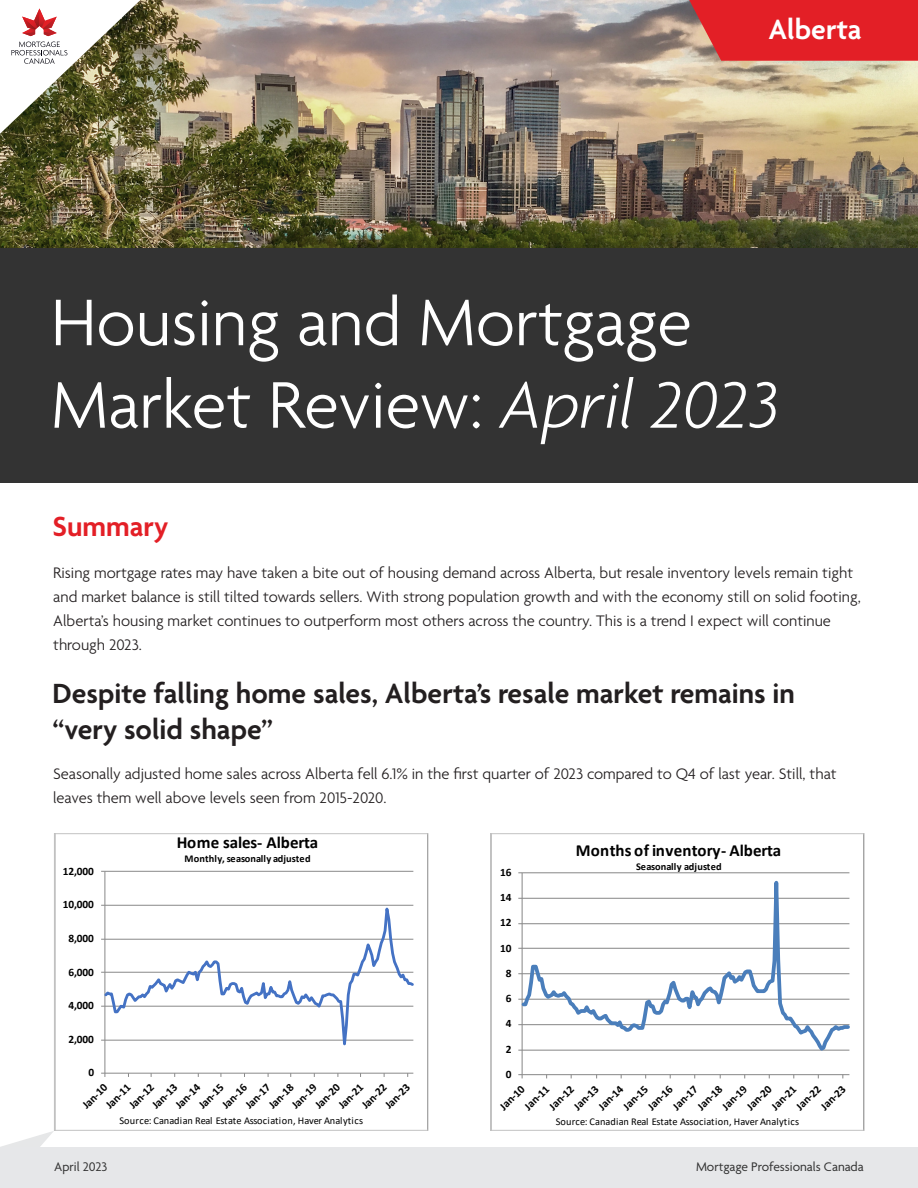
<style>
.page{position:relative;width:918px;height:1188px;background:#fff}
.page>*{position:absolute;margin:0;border:0;box-sizing:border-box;transform-origin:0 0}
.t1{font:300 71.25px/82.5px "Agenda";color:#fff}
.t2{font:600 30px/36px "Agenda";color:#231f20}
.t3{font:600 30px "Agenda";color:#fff}
.t4{font:600 30px "Agenda";color:#e31f26}
.t5{font:700 16.95px "Calibri";letter-spacing:-.005em;color:#000}
.t6{font:300 16.5px/24px "Agenda";color:#231f20}
.t7{font:13.5px "Agenda";color:#333}
.t8{font:700 11.25px "Calibri";letter-spacing:-.005em;color:#000}
.t9{font:10.35px "Calibri";letter-spacing:.015em;color:#000}
.t10{font:700 10.35px "Calibri";letter-spacing:.01em;color:#000}
.s1{font-style:italic}
</style>
<div class="page">
<svg style="left:1px;top:1131px;width:53px;height:16px"></svg>
<div style="left:0;top:1147px;width:918px;height:41px;background:#e6e7e9"></div>
<img style="left:0;top:0;width:918px;height:248px">
<div style="left:0;top:248px;width:918px;height:234px;background:#333"></div>
<svg style="left:689px;top:0;width:229px;height:61px;background:#df292e"></svg>
<img style="left:0;top:0;width:140px;height:134px">
<svg style="left:101px;top:870px;width:313px;height:207px"></svg>
<div style="left:54px;top:833px;width:374px;height:298px;border:1px solid #c2c2c2"></div>
<svg style="left:518px;top:872px;width:332px;height:207px"></svg>
<div style="left:490px;top:833px;width:374px;height:298px;border:1px solid #c2c2c2"></div>
<p class="t3" style="left:769px;top:14px;width:94px">Alberta</p>
<p class="t1" style="left:51px;top:286px;width:730px">Housing and Mortgage<br>Market Review: <span class="s1">April 2023</span></p>
<p class="t4" style="left:52px;top:511px;width:117px">Summary</p>
<p class="t6" style="left:53px;top:562px;width:809px">Rising mortgage rates may have taken a bite out of housing demand across Alberta, but resale inventory levels remain tight and market balance is still tilted towards sellers. With strong population growth and with the economy still on solid footing, Alberta’s housing market continues to outperform most others across the country. This is a trend I expect will continue through 2023.</p>
<p class="t2" style="left:52px;top:678px;width:744px">Despite falling home sales, Alberta’s resale market remains in “very solid shape”</p>
<p class="t6" style="left:53px;top:762px;width:785px">Seasonally adjusted home sales across Alberta fell 6.1% in the first quarter of 2023 compared to Q4 of last year. Still, that leaves them well above levels seen from 2015-2020.</p>
<p class="t8" style="left:63px;top:863px;width:33px">12,000</p>
<p class="t5" style="left:177px;top:831px;width:143px">Home sales- Alberta</p>
<p class="t10" style="left:184px;top:852px;width:128px">Monthly, seasonally adjusted</p>
<p class="t8" style="left:500px;top:864px;width:13px">16</p>
<p class="t5" style="left:576px;top:839px;width:207px">Months of inventory- Alberta</p>
<p class="t10" style="left:636px;top:860px;width:87px">Seasonally adjusted</p>
<p class="t8" style="left:63px;top:896px;width:33px">10,000</p>
<p class="t8" style="left:500px;top:889px;width:13px">14</p>
<p class="t8" style="left:500px;top:914px;width:13px">12</p>
<p class="t8" style="left:69px;top:930px;width:27px">8,000</p>
<p class="t8" style="left:500px;top:940px;width:13px">10</p>
<p class="t8" style="left:69px;top:964px;width:27px">6,000</p>
<p class="t8" style="left:506px;top:965px;width:7px">8</p>
<p class="t8" style="left:69px;top:997px;width:27px">4,000</p>
<p class="t8" style="left:506px;top:990px;width:7px">6</p>
<p class="t8" style="left:506px;top:1015px;width:7px">4</p>
<p class="t8" style="left:69px;top:1031px;width:27px">2,000</p>
<p class="t8" style="left:506px;top:1041px;width:7px">2</p>
<p class="t8" style="left:89px;top:1065px;width:7px">0</p>
<p class="t8" style="left:506px;top:1066px;width:7px">0</p>
<p class="t8" style="left:79px;top:1101px;width:32px;rotate:-45deg">Jan-10</p>
<p class="t8" style="left:311px;top:1101px;width:32px;rotate:-45deg">Jan-20</p>
<p class="t8" style="left:172px;top:1101px;width:32px;rotate:-45deg">Jan-14</p>
<p class="t8" style="left:218px;top:1101px;width:32px;rotate:-45deg">Jan-16</p>
<p class="t8" style="left:265px;top:1101px;width:32px;rotate:-45deg">Jan-18</p>
<p class="t8" style="left:288px;top:1101px;width:32px;rotate:-45deg">Jan-19</p>
<p class="t8" style="left:125px;top:1101px;width:32px;rotate:-45deg">Jan-12</p>
<p class="t8" style="left:358px;top:1101px;width:32px;rotate:-45deg">Jan-22</p>
<p class="t8" style="left:148px;top:1101px;width:32px;rotate:-45deg">Jan-13</p>
<p class="t8" style="left:381px;top:1101px;width:32px;rotate:-45deg">Jan-23</p>
<p class="t8" style="left:241px;top:1101px;width:32px;rotate:-45deg">Jan-17</p>
<p class="t8" style="left:102px;top:1101px;width:32px;rotate:-45deg">Jan-11</p>
<p class="t8" style="left:335px;top:1101px;width:32px;rotate:-45deg">Jan-21</p>
<p class="t8" style="left:195px;top:1101px;width:32px;rotate:-45deg">Jan-15</p>
<p class="t8" style="left:496px;top:1103px;width:32px;rotate:-45deg">Jan-10</p>
<p class="t8" style="left:521px;top:1103px;width:32px;rotate:-45deg">Jan-11</p>
<p class="t8" style="left:545px;top:1103px;width:32px;rotate:-45deg">Jan-12</p>
<p class="t8" style="left:570px;top:1103px;width:32px;rotate:-45deg">Jan-13</p>
<p class="t8" style="left:595px;top:1103px;width:32px;rotate:-45deg">Jan-14</p>
<p class="t8" style="left:619px;top:1103px;width:32px;rotate:-45deg">Jan-15</p>
<p class="t8" style="left:644px;top:1103px;width:32px;rotate:-45deg">Jan-16</p>
<p class="t8" style="left:669px;top:1103px;width:32px;rotate:-45deg">Jan-17</p>
<p class="t8" style="left:693px;top:1103px;width:32px;rotate:-45deg">Jan-18</p>
<p class="t8" style="left:718px;top:1103px;width:32px;rotate:-45deg">Jan-19</p>
<p class="t8" style="left:743px;top:1103px;width:32px;rotate:-45deg">Jan-20</p>
<p class="t8" style="left:768px;top:1103px;width:32px;rotate:-45deg">Jan-21</p>
<p class="t8" style="left:792px;top:1103px;width:32px;rotate:-45deg">Jan-22</p>
<p class="t8" style="left:817px;top:1103px;width:32px;rotate:-45deg">Jan-23</p>
<p class="t9" style="left:120px;top:1113px;width:245px">Source: Canadian Real Estate Association, Haver Analytics</p>
<p class="t9" style="left:556px;top:1115px;width:245px">Source: Canadian Real Estate Association, Haver Analytics</p>
<p class="t7" style="left:54px;top:1159px;width:55px">April 2023</p>
<p class="t7" style="left:696px;top:1159px;width:169px">Mortgage Professionals Canada</p>
</div>
